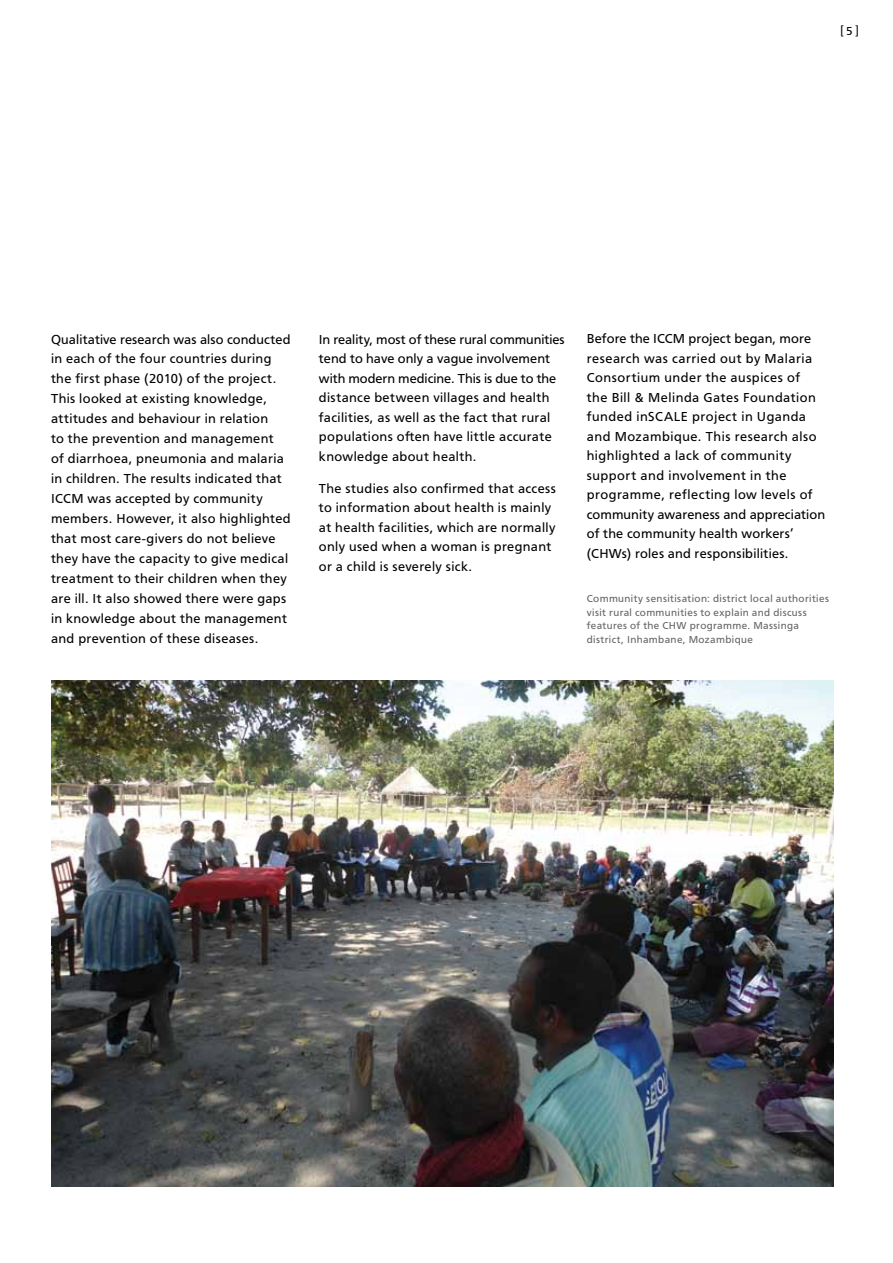
<style>
.page{position:relative;width:893px;height:1263px;background:#fff}
.page>*{position:absolute;margin:0;border:0;box-sizing:border-box;transform-origin:0 0}
.t1{font:13.5px/19.5px "Carto Gothic Std";letter-spacing:.03em;color:#000}
.t2{font:12px "Carto Gothic Std";color:#000}
.t3{font:10.5px/13.5px "Carto Gothic Std";letter-spacing:.035em;color:#636466}
</style>
<div class="page">
<img style="left:51px;top:680px;width:782px;height:506px">
<p class="t2" style="left:840px;top:23px;width:20px">[5]</p>
<p class="t1" style="left:51px;top:329px;width:241px;line-height:20px">Qualitative research was also conducted in each of the four countries during the first phase (2010) of the project.<br>This looked at existing knowledge, attitudes and behaviour in relation<br>to the prevention and management<br>of diarrhoea, pneumonia and malaria in children. The results indicated that<br>I CCM was accepted by community members. However, it also highlighted that most care-givers do not believe they have the capacity to give medical treatment to their children when they are ill. It also showed there were gaps in knowledge about the management and prevention of these diseases.</p>
<p class="t1" style="left:319px;top:329px;width:247px">I n reality, most of these rural communities tend to have only a vague involvement with modern medicine. This is due to the distance between villages and health facilities, as well as the fact that rural populations often have little accurate knowledge about health.</p>
<p class="t1" style="left:319px;top:478px;width:238px">The studies also confirmed that access to information about health is mainly at health facilities, which are normally only used when a woman is pregnant or a child is severely sick.</p>
<p class="t1" style="left:587px;top:329px;width:240px">Before the I CCM project began, more research was carried out by Malaria Consortium under the auspices of<br>the Bill &amp; Melinda Gates Foundation funded inSCALE project in Uganda and Mozambique. This research also highlighted a lack of community support and involvement in the programme, reflecting low levels of community awareness and appreciation of the community health workers’ (CHWs) roles and responsibilities.</p>
<p class="t3" style="left:587px;top:592px;width:244px">Community sensitisation: district local authorities visit rural communities to explain and discuss features of the CHW programme. Massinga district, I nhambane, Mozambique</p>
</div>
